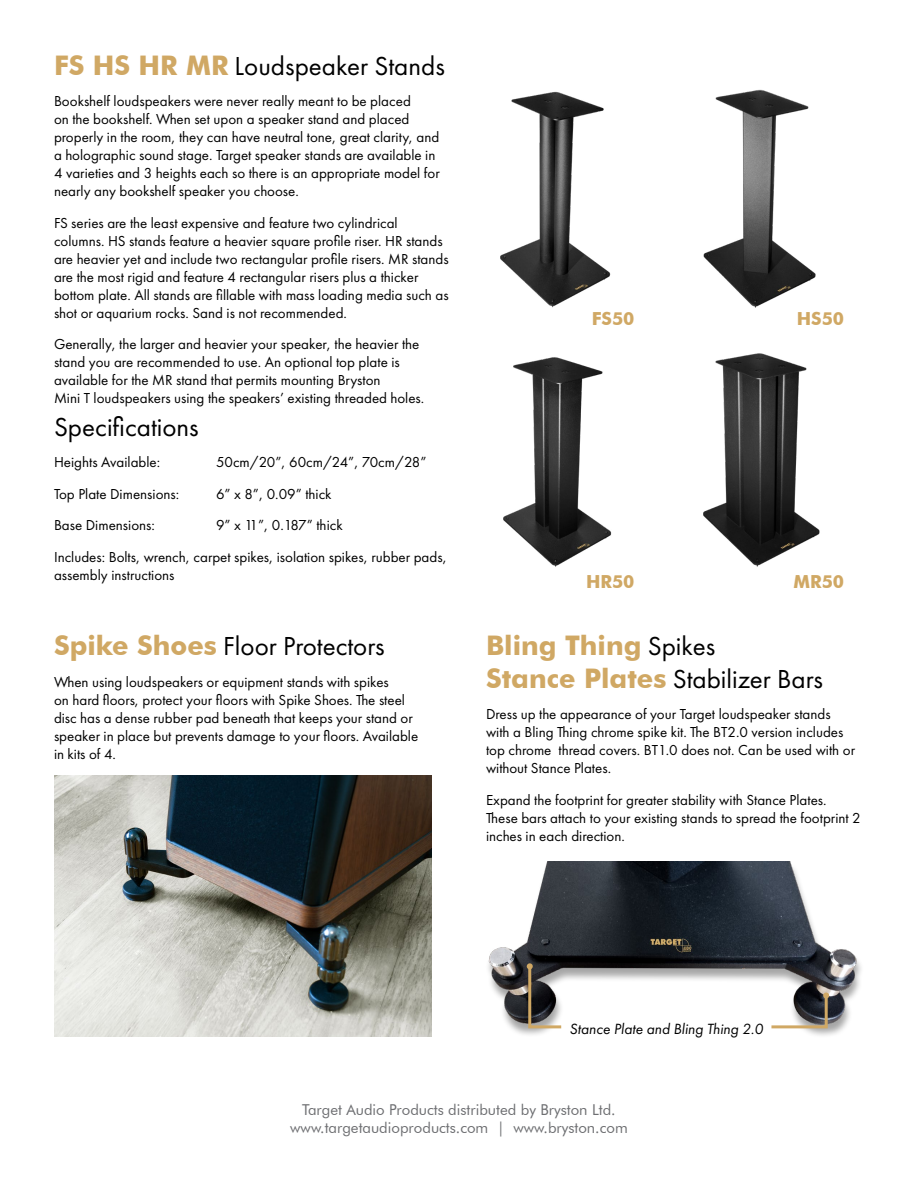
<style>
.page{position:relative;width:918px;height:1188px;background:#fff}
.page>*{position:absolute;margin:0;border:0;box-sizing:border-box;transform-origin:0 0}
.t1{font:27px "Futura PT";color:#000}
.t2{font:700 27px "Futura BT";color:#d0a864}
.t3{font:700 18px "Futura BT";color:#d0a864}
.t4{font:italic 15.3px "Futura PT";color:#000}
.t5{font:15px/18px "Futura PT";color:#000}
.t6{font:15px/18px "Futura BT";color:#6d6e71;text-align:center}
.s1{font-family:"Futura BT";font-weight:700;color:#d0a864}
.s2{font-family:"Futura PT";font-weight:400;color:#000}
</style>
<div class="page">
<img style="left:54px;top:775px;width:378px;height:262px">
<img style="left:488px;top:862px;width:373px;height:174px">
<img style="left:500px;top:91px;width:111px;height:217px">
<img style="left:503px;top:357px;width:109px;height:210px">
<img style="left:703px;top:89px;width:113px;height:219px">
<img style="left:703px;top:353px;width:117px;height:214px">
<svg style="left:527px;top:963px;width:37px;height:67px;background:#75706b"></svg>
<svg style="left:768px;top:993px;width:61px;height:37px"></svg>
<h1 class="t1" style="left:54px;top:50px;width:392px"><span class="s1">FS HS HR MR</span> Loudspeaker Stands</h1>
<p class="t5" style="left:54px;top:92px;width:387px">Bookshelf loudspeakers were never really meant to be placed<br>on the bookshelf. When set upon a speaker stand and placed properly in the room, they can have neutral tone, great clarity, and a holographic sound stage. Target speaker stands are available in 4 varieties and 3 heights each so there is an appropriate model for nearly any bookshelf speaker you choose.</p>
<p class="t5" style="left:54px;top:214px;width:396px">FS series are the least expensive and feature two cylindrical columns. HS stands feature a heavier square profile riser. HR stands are heavier yet and include two rectangular profile risers. MR stands are the most rigid and feature 4 rectangular risers plus a thicker bottom plate. All stands are fillable with mass loading media such as shot or aquarium rocks. Sand is not recommended.</p>
<p class="t5" style="left:54px;top:335px;width:372px">Generally, the larger and heavier your speaker, the heavier the stand you are recommended to use. An optional top plate is available for the MR stand that permits mounting Bryston<br>Mini T loudspeakers using the speakers’ existing threaded holes.</p>
<h1 class="t1" style="left:54px;top:410px;width:146px">Specifications</h1>
<p class="t5" style="left:54px;top:453px;width:108px">Heights Available:</p>
<p class="t5" style="left:216px;top:453px;width:212px">50cm/20”, 60cm/24”, 70cm/28”</p>
<p class="t5" style="left:54px;top:484px;width:127px">Top Plate Dimensions:</p>
<p class="t5" style="left:216px;top:484px;width:117px">6” x 8”, 0.09” thick</p>
<p class="t5" style="left:54px;top:516px;width:102px">Base Dimensions:</p>
<p class="t5" style="left:54px;top:509px;width:394px;line-height:31.5px;text-indent:162px">9” x 11”, 0.187” thick<br>Includes: Bolts, wrench, carpet spikes, isolation spikes, rubber pads,</p>
<p class="t5" style="left:54px;top:565px;width:122px">assembly instructions</p>
<h1 class="t1" style="left:54px;top:630px;width:332px"><span class="s1">Spike Shoes</span> Floor Protectors</h1>
<p class="t5" style="left:54px;top:673px;width:366px">When using loudspeakers or equipment stands with spikes<br>on hard floors, protect your floors with Spike Shoes. The steel disc has a dense rubber pad beneath that keeps your stand or speaker in place but prevents damage to your floors. Available in kits of 4.</p>
<p class="t3" style="left:592px;top:308px;width:44px">FS50</p>
<p class="t3" style="left:797px;top:308px;width:49px">HS50</p>
<p class="t3" style="left:586px;top:570px;width:50px">HR50</p>
<p class="t3" style="left:794px;top:570px;width:52px">MR50</p>
<h1 class="t2" style="left:486px;top:629px;width:231px">Bling Thing <span class="s2">Spikes</span></h1>
<h1 class="t1" style="left:486px;top:662px;width:338px"><span class="s1">Stance Plates</span> Stabilizer Bars</h1>
<p class="t5" style="left:486px;top:705px;width:371px">Dress up the appearance of your Target loudspeaker stands with a Bling Thing chrome spike kit. The BT2.0 version includes top chrome thread covers. BT1.0 does not. Can be used with or without Stance Plates.</p>
<p class="t5" style="left:486px;top:790px;width:376px">Expand the footprint for greater stability with Stance Plates.<br>These bars attach to your existing stands to spread the footprint 2 inches in each direction.</p>
<p class="t4" style="left:570px;top:1020px;width:195px">Stance Plate and Bling Thing 2.0</p>
<p class="t6" style="left:290px;top:1101px;width:339px">Target Audio Products distributed by Bryston Ltd. www.targetaudioproducts.com | www.bryston.com</p>
</div>
